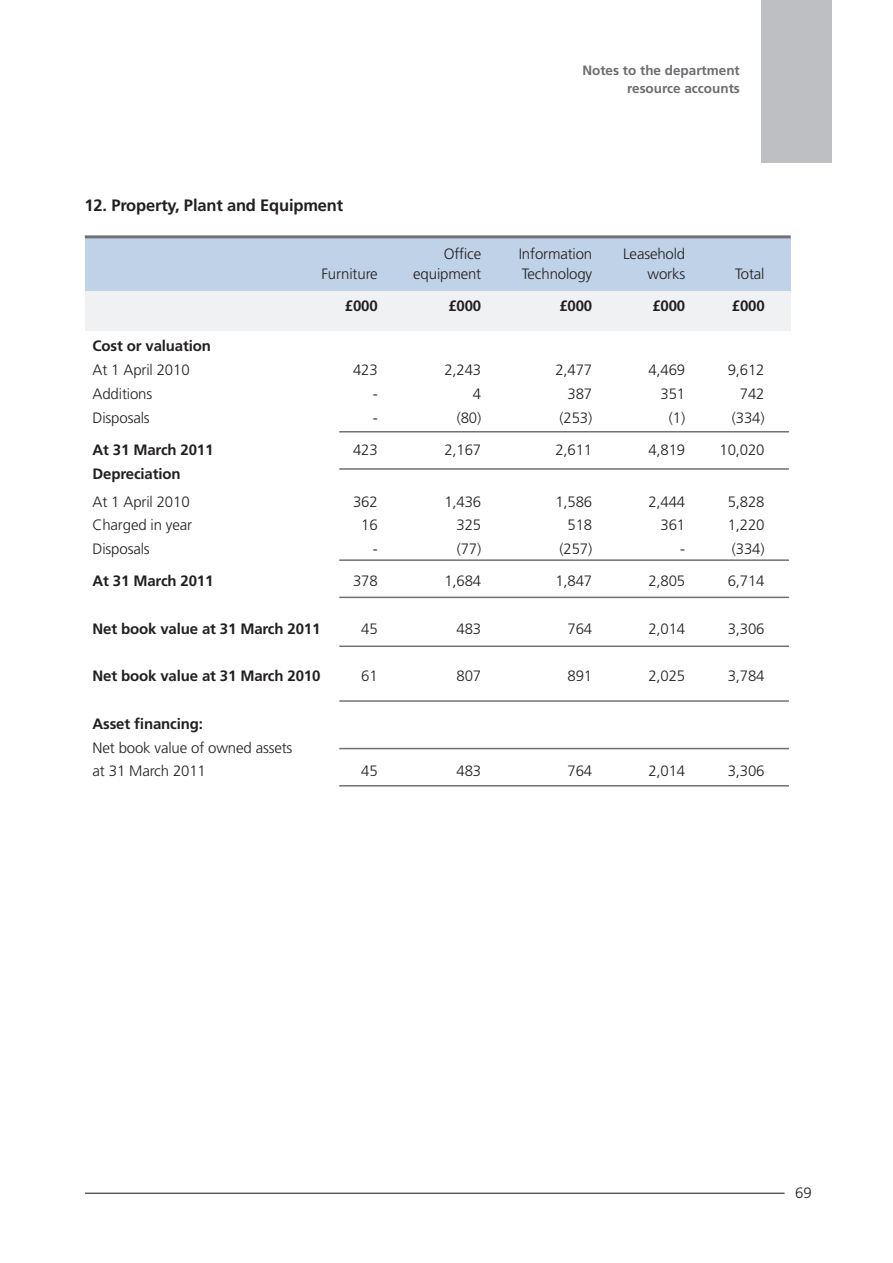
<style>
.page{position:relative;width:893px;height:1263px;background:#fff}
.page>*{position:absolute;margin:0;border:0;box-sizing:border-box;transform-origin:0 0}
.t1{font:700 16.5px "Frutiger LT Std";letter-spacing:-.01em;color:#231f20}
.t2{font:300 15px "Frutiger LT Std";letter-spacing:-.01em;color:#231f20}
.t3{font:700 15px "Frutiger LT Std";letter-spacing:-.01em;color:#231f20}
.t4{font:700 13.5px/18px "Frutiger LT Std";color:#6c6d70;text-align:right}
</style>
<div class="page">
<div style="left:761px;top:0;width:71px;height:162px;background:#bebfc2"></div>
<div style="left:85px;top:238px;width:706px;height:59px;background:#c0d2e8"></div>
<div style="left:85px;top:291px;width:706px;height:39px;background:#f0f1f2"></div>
<hr style="left:85px;top:235px;width:706px;height:3px;background:#717074">
<hr style="left:339px;top:431px;width:450px;height:1px;background:#717074">
<hr style="left:339px;top:748px;width:450px;height:1px;background:#717074">
<hr style="left:339px;top:559px;width:450px;height:2px;background:#717074">
<hr style="left:339px;top:645px;width:450px;height:2px;background:#717074">
<hr style="left:339px;top:468px;width:450px;height:2px;background:#717074">
<hr style="left:339px;top:785px;width:450px;height:1px;background:#717074">
<hr style="left:339px;top:597px;width:450px;height:1px;background:#717074">
<hr style="left:339px;top:700px;width:450px;height:2px;background:#717074">
<hr style="left:85px;top:1193px;width:699px;height:1px;background:#231f20">
<p class="t1" style="left:84px;top:196px;width:260px">12. Property, Plant and Equipment</p>
<p class="t4" style="left:582px;top:61px;width:159px">Notes to the department resource accounts</p>
<p class="t2" style="left:444px;top:246px;width:39px">Office</p>
<p class="t2" style="left:519px;top:246px;width:75px">Information</p>
<p class="t2" style="left:623px;top:246px;width:64px">Leasehold</p>
<p class="t2" style="left:321px;top:265px;width:58px">Furniture</p>
<p class="t2" style="left:413px;top:265px;width:69px">equipment</p>
<p class="t2" style="left:522px;top:265px;width:72px">Technology</p>
<p class="t2" style="left:647px;top:265px;width:39px">works</p>
<p class="t2" style="left:735px;top:265px;width:31px">Total</p>
<p class="t3" style="left:345px;top:297px;width:34px">£000</p>
<p class="t3" style="left:448px;top:297px;width:34px">£000</p>
<p class="t3" style="left:559px;top:297px;width:34px">£000</p>
<p class="t3" style="left:652px;top:297px;width:34px">£000</p>
<p class="t3" style="left:732px;top:297px;width:34px">£000</p>
<p class="t3" style="left:93px;top:337px;width:120px">Cost or valuation</p>
<p class="t2" style="left:93px;top:361px;width:99px">At 1 April 2010</p>
<p class="t2" style="left:353px;top:361px;width:26px">423</p>
<p class="t2" style="left:444px;top:361px;width:38px">2,243</p>
<p class="t2" style="left:555px;top:361px;width:38px">2,477</p>
<p class="t2" style="left:648px;top:361px;width:38px">4,469</p>
<p class="t2" style="left:728px;top:361px;width:38px">9,612</p>
<p class="t2" style="left:93px;top:385px;width:61px">Additions</p>
<p class="t2" style="left:373px;top:385px;width:6px">-</p>
<p class="t2" style="left:473px;top:385px;width:10px">4</p>
<p class="t2" style="left:568px;top:385px;width:26px">387</p>
<p class="t2" style="left:661px;top:385px;width:26px">351</p>
<p class="t2" style="left:740px;top:385px;width:26px">742</p>
<p class="t2" style="left:93px;top:409px;width:59px">Disposals</p>
<p class="t2" style="left:373px;top:409px;width:6px">-</p>
<p class="t2" style="left:457px;top:409px;width:26px">(80)</p>
<p class="t2" style="left:559px;top:409px;width:34px">(253)</p>
<p class="t2" style="left:669px;top:409px;width:18px">(1)</p>
<p class="t2" style="left:732px;top:409px;width:34px">(334)</p>
<p class="t3" style="left:93px;top:441px;width:122px">At 31 March 2011</p>
<p class="t2" style="left:353px;top:441px;width:26px">423</p>
<p class="t2" style="left:444px;top:441px;width:38px">2,167</p>
<p class="t2" style="left:555px;top:441px;width:38px">2,611</p>
<p class="t2" style="left:648px;top:441px;width:38px">4,819</p>
<p class="t2" style="left:719px;top:441px;width:47px">10,020</p>
<p class="t3" style="left:93px;top:465px;width:90px">Depreciation</p>
<p class="t2" style="left:93px;top:493px;width:99px">At 1 April 2010</p>
<p class="t2" style="left:353px;top:493px;width:26px">362</p>
<p class="t2" style="left:444px;top:493px;width:38px">1,436</p>
<p class="t2" style="left:555px;top:493px;width:38px">1,586</p>
<p class="t2" style="left:648px;top:493px;width:38px">2,444</p>
<p class="t2" style="left:728px;top:493px;width:38px">5,828</p>
<p class="t2" style="left:93px;top:517px;width:101px">Charged in year</p>
<p class="t2" style="left:361px;top:517px;width:18px">16</p>
<p class="t2" style="left:457px;top:517px;width:26px">325</p>
<p class="t2" style="left:568px;top:517px;width:26px">518</p>
<p class="t2" style="left:661px;top:517px;width:26px">361</p>
<p class="t2" style="left:728px;top:517px;width:38px">1,220</p>
<p class="t2" style="left:93px;top:540px;width:59px">Disposals</p>
<p class="t2" style="left:373px;top:540px;width:6px">-</p>
<p class="t2" style="left:457px;top:540px;width:26px">(77)</p>
<p class="t2" style="left:559px;top:540px;width:34px">(257)</p>
<p class="t2" style="left:680px;top:540px;width:6px">-</p>
<p class="t2" style="left:732px;top:540px;width:34px">(334)</p>
<p class="t3" style="left:93px;top:572px;width:122px">At 31 March 2011</p>
<p class="t2" style="left:353px;top:573px;width:26px">378</p>
<p class="t2" style="left:444px;top:573px;width:38px">1,684</p>
<p class="t2" style="left:555px;top:573px;width:38px">1,847</p>
<p class="t2" style="left:648px;top:573px;width:38px">2,805</p>
<p class="t2" style="left:728px;top:573px;width:38px">6,714</p>
<p class="t3" style="left:93px;top:620px;width:229px">Net book value at 31 March 2011</p>
<p class="t2" style="left:361px;top:620px;width:18px">45</p>
<p class="t2" style="left:457px;top:620px;width:26px">483</p>
<p class="t2" style="left:568px;top:620px;width:26px">764</p>
<p class="t2" style="left:648px;top:620px;width:38px">2,014</p>
<p class="t2" style="left:728px;top:620px;width:38px">3,306</p>
<p class="t3" style="left:93px;top:667px;width:229px">Net book value at 31 March 2010</p>
<p class="t2" style="left:361px;top:668px;width:18px">61</p>
<p class="t2" style="left:457px;top:668px;width:26px">807</p>
<p class="t2" style="left:568px;top:668px;width:26px">891</p>
<p class="t2" style="left:648px;top:668px;width:38px">2,025</p>
<p class="t2" style="left:728px;top:668px;width:38px">3,784</p>
<p class="t3" style="left:93px;top:715px;width:112px">Asset financing:</p>
<p class="t2" style="left:93px;top:739px;width:201px">Net book value of owned assets</p>
<p class="t2" style="left:93px;top:763px;width:115px">at 31 March 2011</p>
<p class="t2" style="left:361px;top:763px;width:18px">45</p>
<p class="t2" style="left:457px;top:763px;width:26px">483</p>
<p class="t2" style="left:568px;top:763px;width:26px">764</p>
<p class="t2" style="left:648px;top:763px;width:38px">2,014</p>
<p class="t2" style="left:728px;top:763px;width:38px">3,306</p>
<p class="t2" style="left:795px;top:1184px;width:18px">69</p>
</div>
